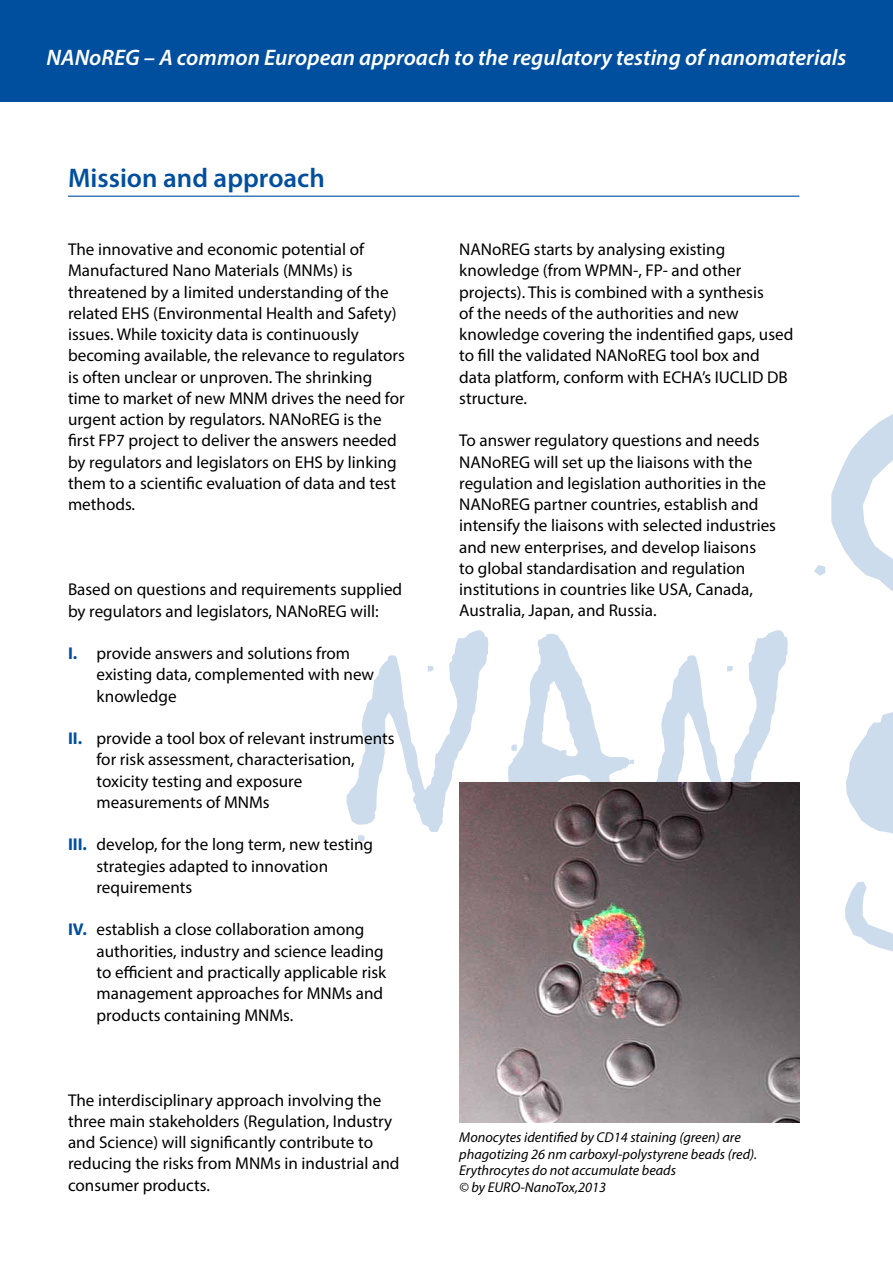
<style>
.page{position:relative;width:893px;height:1263px;background:#fff}
.page>*{position:absolute;margin:0;border:0;box-sizing:border-box;transform-origin:0 0}
.t1{font:600 27px "Myriad Pro";color:#004f9f}
.t2{font:italic 600 22.5px "Myriad Pro";color:#fff}
.t3{font:17.1px/21.3px "Myriad Pro";color:#000}
.t4{font:italic 14.25px/16.6px "Myriad Pro";color:#000}
.s1{font-weight:700;color:#004f9f}
</style>
<div class="page">
<div style="left:0;top:0;width:893px;height:102px;background:#004f9f"></div>
<svg style="left:347px;top:630px;width:288px;height:212px"></svg>
<svg style="left:656px;top:630px;width:132px;height:152px"></svg>
<svg style="left:814px;top:565px;width:11px;height:11px"></svg>
<svg style="left:831px;top:414px;width:62px;height:538px"></svg>
<img style="left:459px;top:782px;width:340px;height:341px">
<hr style="left:68px;top:196px;width:731px;height:1px;background:#004f9f">
<h2 class="t2" style="left:47px;top:43px;width:801px">NANoREG – A common European approach to the regulatory testing of nanomaterials</h2>
<h1 class="t1" style="left:68px;top:161px;width:258px">Mission and approach</h1>
<p class="t3" style="left:68px;top:238px;width:338px">The innovative and economic potential of Manufactured Nano Materials (MNMs) is threatened by a limited understanding of the related EHS (Environmental Health and Safety) issues. While toxicity data is continuously becoming available, the relevance to regulators is often unclear or unproven. The shrinking time to market of new MNM drives the need for urgent action by regulators. NANoREG is the first FP7 project to deliver the answers needed by regulators and legislators on EHS by linking them to a scientific evaluation of data and test methods.</p>
<p class="t3" style="left:68px;top:579px;width:336px">Based on questions and requirements supplied by regulators and legislators, NANoREG will:</p>
<p class="t3" style="left:97px;top:642px;width:279px;text-indent:-29px"><span class="s1">I.</span> provide answers and solutions from existing data, complemented with new knowledge</p>
<p class="t3" style="left:97px;top:727px;width:300px;text-indent:-29px"><span class="s1">II.</span> provide a tool box of relevant instruments for risk assessment, characterisation, toxicity testing and exposure measurements of MNMs</p>
<p class="t3" style="left:97px;top:834px;width:278px;text-indent:-29px"><span class="s1">III.</span> develop, for the long term, new testing strategies adapted to innovation requirements</p>
<p class="t3" style="left:97px;top:919px;width:291px;text-indent:-29px"><span class="s1">IV.</span> establish a close collaboration among authorities, industry and science leading to efficient and practically applicable risk management approaches for MNMs and products containing MNMs.</p>
<p class="t3" style="left:68px;top:1089px;width:333px">The interdisciplinary approach involving the three main stakeholders (Regulation, Industry and Science) will significantly contribute to reducing the risks from MNMs in industrial and consumer products.</p>
<p class="t3" style="left:459px;top:238px;width:336px">NANoREG starts by analysing existing knowledge (from WPMN-, FP- and other projects). This is combined with a synthesis<br>of the needs of the authorities and new knowledge covering the indentified gaps, used to fill the validated NANoREG tool box and data platform, conform with ECHA’s IUCLID DB structure.</p>
<p class="t3" style="left:459px;top:430px;width:318px">To answer regulatory questions and needs NANoREG will set up the liaisons with the regulation and legislation authorities in the NANoREG partner countries, establish and intensify the liaisons with selected industries and new enterprises, and develop liaisons<br>to global standardisation and regulation institutions in countries like USA, Canada, Australia, Japan, and Russia.</p>
<p class="t4" style="left:459px;top:1128px;width:299px">Monocytes identified by CD14 staining (green) are phagotizing 26 nm carboxyl-polystyrene beads (red).<br>Erythrocytes do not accumulate beads<br>© by EURO-NanoTox,2013</p>
</div>
